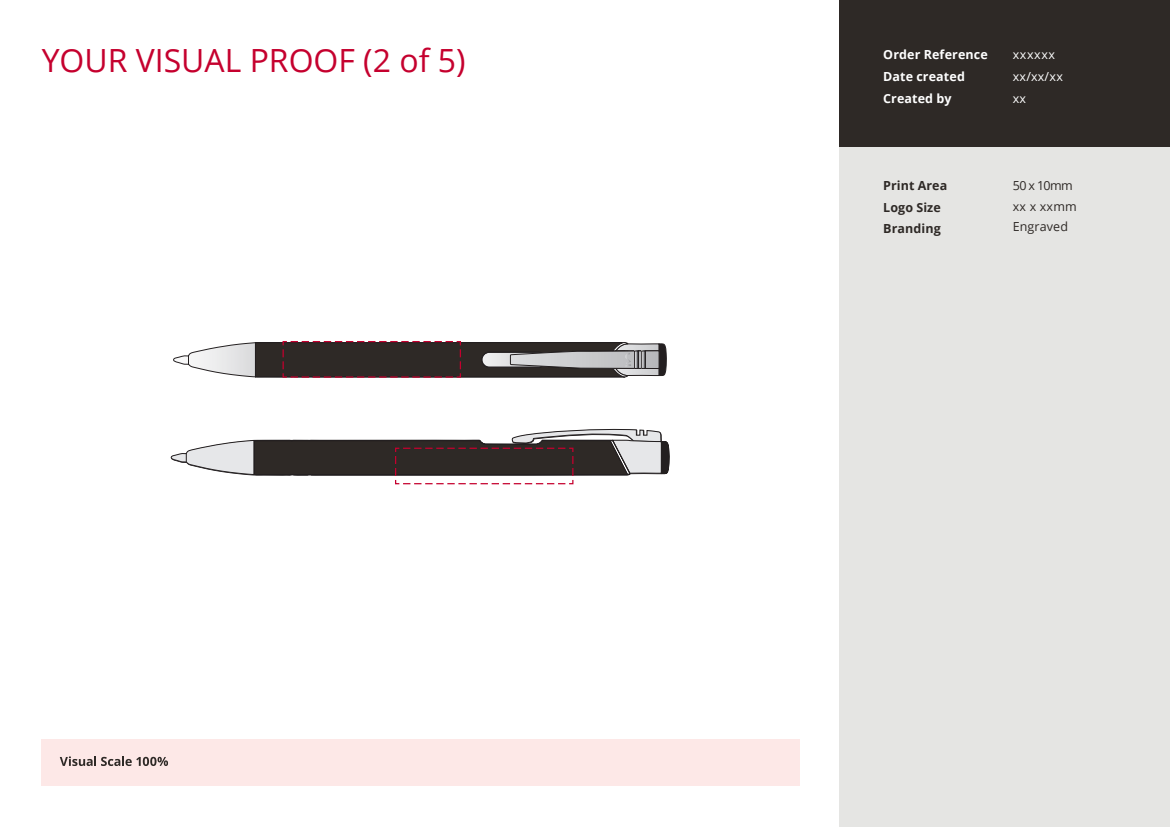
<style>
.page{position:relative;width:1170px;height:827px;background:#fff}
.page>*{position:absolute;margin:0;border:0;box-sizing:border-box;transform-origin:0 0}
.t1{font:32px "Open Sans";color:#c5002e}
.t2{font:700 12.5px/22.2px "Open Sans";letter-spacing:.01em;color:#fff}
.t3{font:700 12.5px/21.8px "Open Sans";letter-spacing:.005em;color:#2e2926}
.t4{font:12.5px/20.1px "Open Sans";letter-spacing:.01em;color:#2e2926}
.t5{font:12.5px/22.2px "Open Sans";letter-spacing:.05em;color:#fff}
</style>
<div class="page">
<div style="left:42px;top:739px;width:758px;height:46px;background:#fde8e7"></div>
<div style="left:839px;top:146px;width:331px;height:681px;background:#e5e5e3"></div>
<div style="left:839px;top:0;width:331px;height:146px;background:#2e2926"></div>
<svg style="left:60px;top:756px;width:108px;height:10px"></svg>
<svg style="left:171px;top:428px;width:498px;height:57px"></svg>
<svg style="left:173px;top:341px;width:493px;height:37px;background:#6d6767"></svg>
<h1 class="t1" style="left:42px;top:39px;width:425px">YOUR VISUAL PROOF (2 of 5)</h1>
<p class="t5" style="left:1012px;top:43px;width:52px">xxxxxx xx/xx/xx xx</p>
<p class="t2" style="left:883px;top:43px;width:106px">Order Reference<br>Date created<br>Created by</p>
<p class="t3" style="left:883px;top:174px;width:65px">Print Area<br>Logo Size<br>Branding</p>
<p class="t4" style="left:1012px;top:175px;width:61px">50 x 10mm</p>
<p class="t4" style="left:1012px;top:196px;width:66px">xx x xxmm<br>Engraved</p>
</div>
